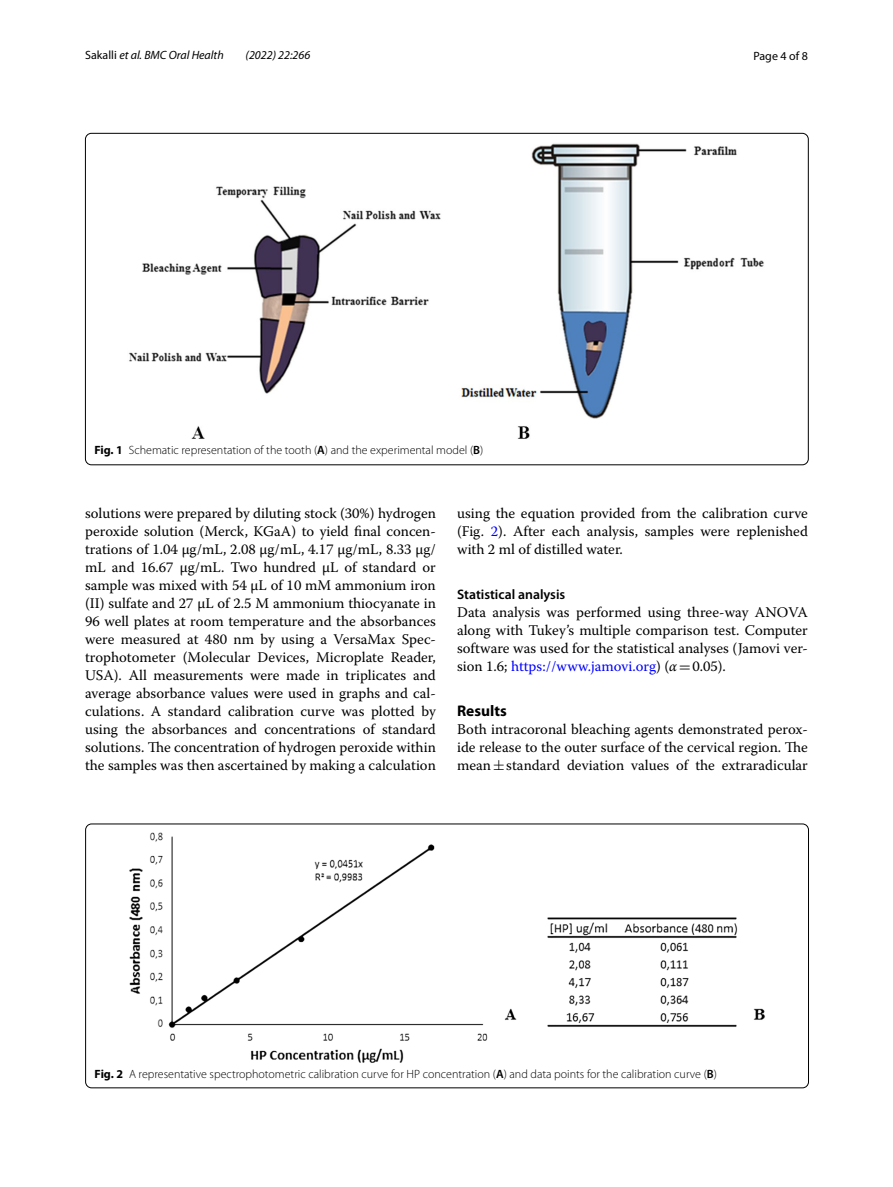
<style>
.page{position:relative;width:893px;height:1187px;background:#fff}
.page>*{position:absolute;margin:0;border:0;box-sizing:border-box;transform-origin:0 0}
.t1{font:700 15.45px "Myriad Pro";color:#000}
.t2{font:14.7px/18px "Warnock Pro";color:#000;text-align:justify}
.t3{font:600 13.8px "Myriad Pro";color:#000}
.t4{font:300 12px "Myriad Pro";color:#000}
.t5{font:italic 12px "Myriad Pro";color:#000}
.t6{font:12px "Myriad Pro";color:#000}
.s1{font-style:normal}
.s2{font-weight:700}
.s3{font-weight:600}
.s4{color:#00f}
.s5{font-style:italic}
.s6{font-family:"MTSY"}
</style>
<div class="page">
<img style="left:129px;top:143px;width:635px;height:296px">
<img style="left:129px;top:832px;width:636px;height:231px">
<div style="left:85px;top:823px;width:724px;height:264px;border:1px solid #000;border-radius:6px"></div>
<p class="t5" style="left:85px;top:48px;width:140px"><span class="s1">Sakalli</span> et al. BMC Oral Health</p>
<p class="t5" style="left:246px;top:48px;width:66px">(2022) 22:266</p>
<p class="t6" style="left:753px;top:48px;width:56px">Page 4 of 8</p>
<p class="t4" style="left:94px;top:444px;width:390px"><span class="s2">Fig. 1</span> Schematic representation of the tooth (<span class="s3">A</span>) and the experimental model (<span class="s3">B</span>)</p>
<p class="t2" style="left:85px;top:504px;width:352px">solutions were prepared by diluting stock (30%) hydrogen peroxide solution (Merck, KGaA) to yield final concen&shy;trations of 1.04 µg/mL, 2.08 µg/mL, 4.17 µg/mL, 8.33 µg/ mL and 16.67 µg/mL. Two hundred µL of standard or sample was mixed with 54 µL of 10 mM ammonium iron (II) sulfate and 27 µL of 2.5 M ammonium thiocyanate in 96 well plates at room temperature and the absorbances were measured at 480 nm by using a VersaMax Spec&shy;trophotometer (Molecular Devices, Microplate Reader, USA). All measurements were made in triplicates and average absorbance values were used in graphs and cal&shy;culations. A standard calibration curve was plotted by using the absorbances and concentrations of standard solutions. The concentration of hydrogen peroxide within the samples was then ascertained by making a calculation</p>
<p class="t2" style="left:457px;top:504px;width:352px">using the equation provided from the calibration curve (Fig. <span class="s4">2</span>). After each analysis, samples were replenished with 2 ml of distilled water.</p>
<p class="t3" style="left:457px;top:585px;width:110px">Statistical analysis</p>
<p class="t2" style="left:457px;top:603px;width:352px">Data analysis was performed using three-way ANOVA along with Tukey’s multiple comparison test. Computer software was used for the statistical analyses (Jamovi ver&shy;sion 1.6; <span class="s4">https://www.jamovi.org</span>) (<span class="s5">α</span><span class="s6">=</span>0.05).</p>
<p class="t1" style="left:457px;top:701px;width:51px">Results</p>
<p class="t2" style="left:457px;top:720px;width:352px">Both intracoronal bleaching agents demonstrated perox&shy;ide release to the outer surface of the cervical region. The mean<span class="s6">±</span>standard deviation values of the extraradicular</p>
<p class="t4" style="left:95px;top:1067px;width:624px"><span class="s2">Fig. 2</span> A representative spectrophotometric calibration curve for HP concentration (<span class="s3">A</span>) and data points for the calibration curve (<span class="s3">B</span>)</p>
</div>
